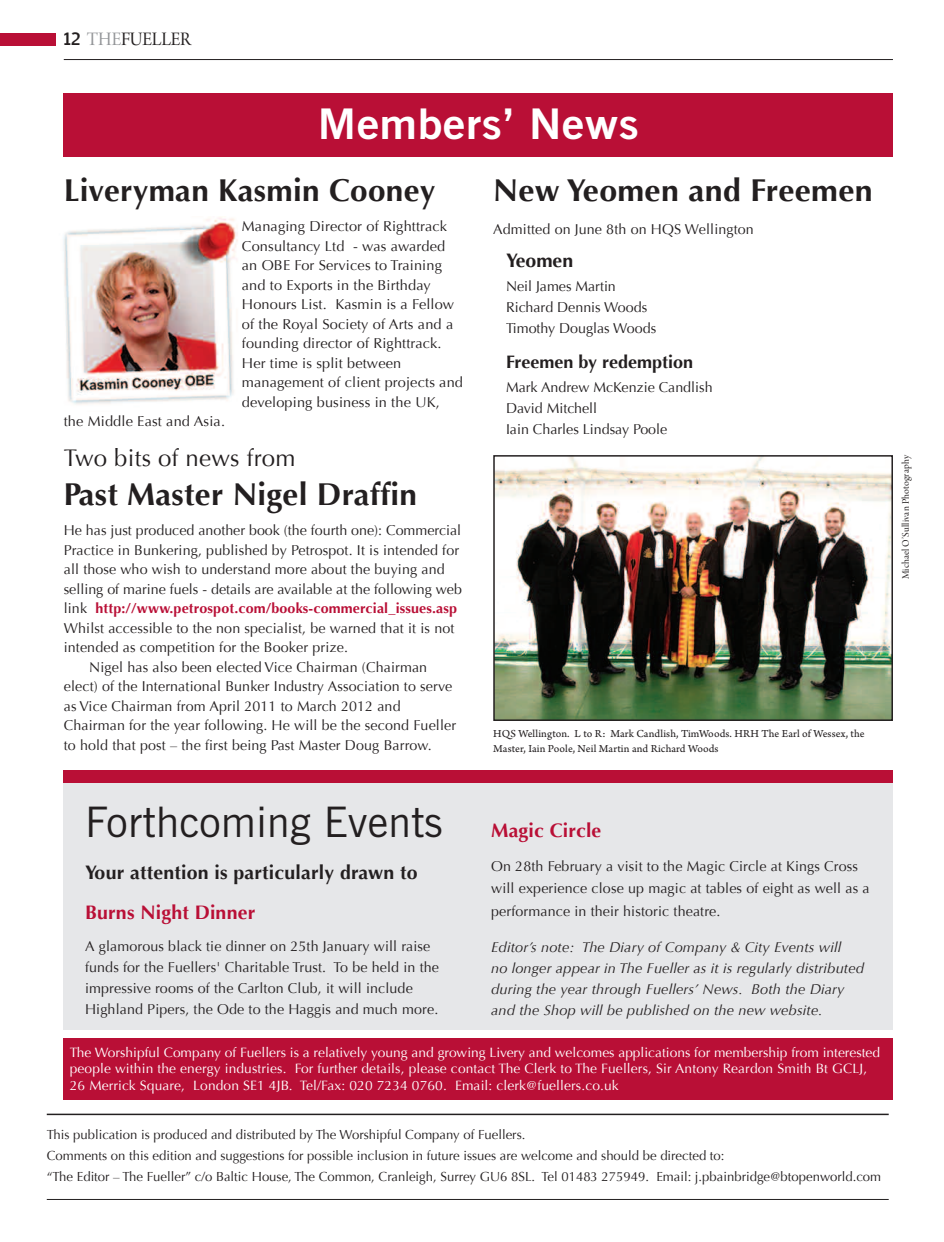
<style>
.page{position:relative;width:944px;height:1242px;background:#fff}
.page>*{position:absolute;margin:0;border:0;box-sizing:border-box;transform-origin:0 0}
.t1{font:42px "News Gothic BT";letter-spacing:.01em;color:#231f20}
.t2{font:700 42px "News Gothic BT";letter-spacing:.01em;color:#fff;scale:1.08 1}
.t3{font:700 31.5px "Optima";letter-spacing:.01em;color:#231f20}
.t4{font:24px "Optima";letter-spacing:.01em;color:#231f20}
.t5{font:20.25px "Arno Pro Display";letter-spacing:-.01em;color:#231f20;scale:.94 1}
.t6{font:700 19.5px "Optima";letter-spacing:.01em;color:#231f20}
.t7{font:700 19.5px "Optima";letter-spacing:.01em;color:#b90f36}
.t8{font:700 18px "Optima";color:#231f20}
.t9{font:14.25px/19.5px "Optima";letter-spacing:.01em;color:#231f20}
.t10{font:italic 14.25px/21px "Optima";letter-spacing:.01em;color:#231f20}
.t11{font:700 14.25px "Optima";letter-spacing:.01em;color:#b90f36}
.t12{font:13.5px/16.5px "Optima";letter-spacing:.01em;color:#fff}
.t13{font:13.2px/21px "Optima";color:#231f20}
.t14{font:11.25px/15px "Arno Pro Sm Text";letter-spacing:.01em;color:#231f20}
.t15{font:10.5px "Arno Pro Display";letter-spacing:.02em;color:#231f20}
.s1{font-family:"Euphemia UCAS";font-weight:700;font-size:16.35px}
.s2{color:#939598}
.s3{font-weight:400;color:#231f20}
</style>
<div class="page">
<div style="left:0;top:33px;width:55px;height:13px;background:#b90f36"></div>
<hr style="left:64px;top:59px;width:829px;height:1px;background:#231f20">
<hr style="left:47px;top:1199px;width:842px;height:1px;background:#231f20">
<img style="left:63px;top:217px;width:175px;height:188px">
<hr style="left:47px;top:1113px;width:842px;height:2px;background:#231f20">
<div style="left:64px;top:779px;width:829px;height:251px;background:#e6e7e9"></div>
<div style="left:64px;top:770px;width:829px;height:12px;background:#b90f36"></div>
<div style="left:64px;top:94px;width:829px;height:63px;background:#b90f36"></div>
<div style="left:64px;top:1037px;width:829px;height:62px;background:#b90f36"></div>
<img style="left:496px;top:458px;width:394px;height:260px">
<div style="left:493px;top:455px;width:400px;height:266px;border:2px solid #231f20"></div>
<h3 class="t5" style="left:64px;top:31px;width:137px"><span class="s1">12</span> <span class="s2">THE</span>FUELLER</h3>
<h1 class="t2" style="left:318px;top:108px;width:299px">Members’ News</h1>
<h2 class="t3" style="left:64px;top:172px;width:373px">Liveryman Kasmin Cooney</h2>
<p class="t9" style="left:242px;top:217px;width:223px">Managing Director of Righttrack<br>Consultancy Ltd - was awarded an OBE For Services to Training and to Exports in the Birthday<br>Honours List. Kasmin is a Fellow of the Royal Society of Arts and a founding director of Righttrack.<br>Her time is split between management of client projects and developing business in the UK,</p>
<p class="t9" style="left:64px;top:412px;width:163px">the Middle East and Asia.</p>
<h3 class="t4" style="left:64px;top:444px;width:233px">Two bits of news from</h3>
<h2 class="t3" style="left:64px;top:476px;width:355px">Past Master Nigel Draffin</h2>
<p class="t9" style="left:64px;top:521px;width:399px">He has just produced another book (the fourth one): Commercial</p>
<p class="t9" style="left:64px;top:540px;width:397px">Practice in Bunkering, published by Petrospot. It is intended for</p>
<p class="t9" style="left:64px;top:560px;width:382px">all those who wish to understand more about the buying and</p>
<p class="t9" style="left:64px;top:579px;width:400px">selling of marine fuels - details are available at the following web</p>
<p class="t11" style="left:64px;top:600px;width:395px"><span class="s3">link</span> http://www.petrospot.com/books-commercial_issues.asp</p>
<p class="t9" style="left:64px;top:618px;width:392px">Whilst accessible to the non specialist, be warned that it is not</p>
<p class="t9" style="left:64px;top:638px;width:286px">intended as competition for the Booker prize.</p>
<p class="t9" style="left:89px;top:657px;width:339px">Nigel has also been elected Vice Chairman (Chairman</p>
<p class="t9" style="left:64px;top:677px;width:390px">elect) of the International Bunker Industry Association to serve</p>
<p class="t9" style="left:64px;top:696px;width:338px">as Vice Chairman from April 2011 to March 2012 and</p>
<p class="t9" style="left:64px;top:716px;width:394px">Chairman for the year following. He will be the second Fueller</p>
<p class="t9" style="left:64px;top:735px;width:369px">to hold that post – the first being Past Master Doug Barrow.</p>
<h1 class="t1" style="left:85px;top:806px;width:359px">Forthcoming Events</h1>
<h3 class="t6" style="left:85px;top:860px;width:334px">Your attention is particularly drawn to</h3>
<h3 class="t7" style="left:85px;top:901px;width:172px">Burns Night Dinner</h3>
<p class="t9" style="left:85px;top:935px;width:355px;line-height:21px">A glamorous black tie dinner on 25th January will raise funds for the Fuellers' Charitable Trust. To be held in the impressive rooms of the Carlton Club, it will include Highland Pipers, the Ode to the Haggis and much more.</p>
<h2 class="t3" style="left:493px;top:172px;width:381px">New Yeomen and Freemen</h2>
<p class="t9" style="left:493px;top:220px;width:262px">Admitted on June 8th on HQS Wellington</p>
<h3 class="t6" style="left:506px;top:249px;width:69px">Yeomen</h3>
<p class="t9" style="left:506px;top:276px;width:152px;line-height:21px">Neil James Martin<br>Richard Dennis Woods<br>Timothy Douglas Woods</p>
<p class="t8" style="left:506px;top:351px;width:189px">Freemen by redemption</p>
<p class="t9" style="left:506px;top:377px;width:208px;line-height:21px">Mark Andrew McKenzie Candlish<br>David Mitchell<br>Iain Charles Lindsay Poole</p>
<p class="t14" style="left:493px;top:727px;width:373px">HQS Wellington. L to R: Mark Candlish, TimWoods. HRH The Earl of Wessex, the<br>Master, Iain Poole, Neil Martin and Richard Woods</p>
<h3 class="t7" style="left:491px;top:819px;width:112px">Magic Circle</h3>
<p class="t9" style="left:491px;top:854px;width:380px;line-height:22.5px">On 28th February a visit to the Magic Circle at Kings Cross will experience close up magic at tables of eight as well as a performance in their historic theatre.</p>
<p class="t10" style="left:491px;top:936px;width:375px">Editor’s note: The Diary of Company &amp; City Events will<br>no longer appear in The Fueller as it is regularly distributed during the year through Fuellers’ News. Both the Diary and the Shop will be published on the new website.</p>
<p class="t12" style="left:70px;top:1044px;width:812px">The Worshipful Company of Fuellers is a relatively young and growing Livery and welcomes applications for membership from interested people within the energy industries. For further details, please contact The Clerk to The Fuellers, Sir Antony Reardon Smith Bt GCLJ,<br>26 Merrick Square, London SE1 4JB. Tel/Fax: 020 7234 0760. Email: clerk@fuellers.co.uk</p>
<p class="t13" style="left:47px;top:1124px;width:836px">This publication is produced and distributed by The Worshipful Company of Fuellers.<br>Comments on this edition and suggestions for possible inclusion in future issues are welcome and should be directed to:<br>“The Editor – The Fueller” c/o Baltic House, The Common, Cranleigh, Surrey GU6 8SL. Tel 01483 275949. Email: j.pbainbridge@btopenworld.com</p>
<p class="t15" style="left:901px;top:579px;width:126px;rotate:-90deg">Michael O’Sullivan Photography</p>
</div>
